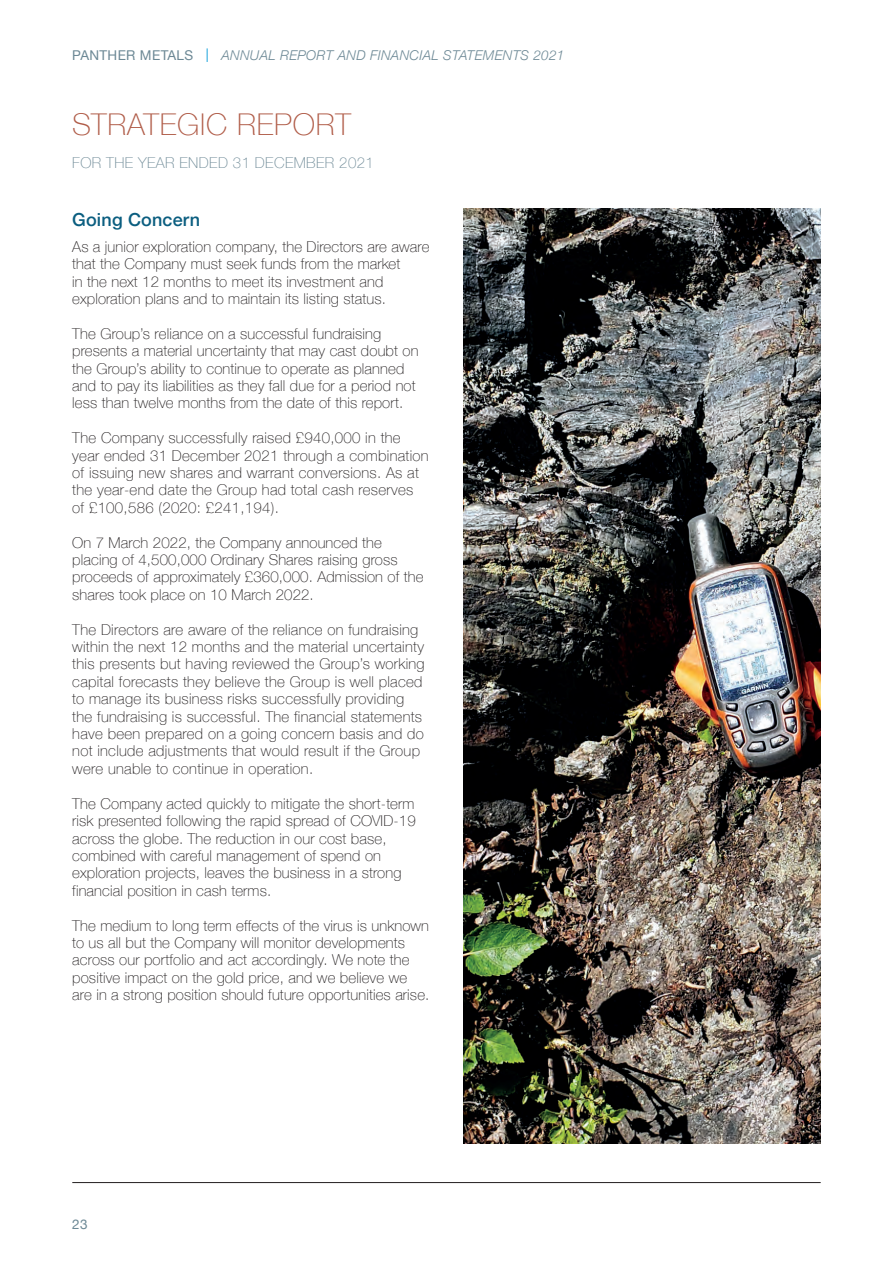
<style>
.page{position:relative;width:893px;height:1263px;background:#fff}
.page>*{position:absolute;margin:0;border:0;box-sizing:border-box;transform-origin:0 0}
.Page_Header{font:100 30px "Helvetica Neue";letter-spacing:.025em;color:#b05c48}
.t1{font:500 18px "Helvetica Neue";letter-spacing:.01em;color:#0b5e80}
.t2{font:100 15px/17.4px "Helvetica Neue";letter-spacing:.01em;color:#231f20}
.Financial_Sub_Header{font:100 15px "Helvetica Neue";letter-spacing:.025em;color:#6c8895}
.t3{font:italic 300 13.5px "Helvetica Neue";letter-spacing:.025em;color:#6c8895}
.t4{font:13.5px "Helvetica Neue";color:#6c8895}
.s1{font-weight:400;font-style:normal}
.s2{font-weight:400;font-style:normal;color:#12a0db}
</style>
<div class="page">
<hr style="left:72px;top:1182px;width:749px;height:1px;background:#231f20">
<img style="left:463px;top:208px;width:358px;height:936px">
<p class="t3" style="left:72px;top:44px;width:494px"><span class="s1">PANTHER METALS</span> <span class="s2">|</span> ANNUAL REPORT AND FINANCIAL STATEMENTS 2021</p>
<p class="Page_Header" style="left:72px;top:102px;width:280px">STRATEGIC REPORT</p>
<p class="Financial_Sub_Header" style="left:72px;top:151px;width:303px">FOR THE YEAR ENDED 31 DECEMBER 2021</p>
<p class="t1" style="left:72px;top:205px;width:129px">Going Concern</p>
<p class="t2" style="left:72px;top:237px;width:359px">As a junior exploration company, the Directors are aware that the Company must seek funds from the market<br>in the next 12 months to meet its investment and exploration plans and to maintain its listing status.</p>
<p class="t2" style="left:72px;top:324px;width:348px">The Group’s reliance on a successful fundraising presents a material uncertainty that may cast doubt on the Group’s ability to continue to operate as planned and to pay its liabilities as they fall due for a period not less than twelve months from the date of this report.</p>
<p class="t2" style="left:72px;top:429px;width:358px">The Company successfully raised £940,000 in the year ended 31 December 2021 through a combination of issuing new shares and warrant conversions. As at the year-end date the Group had total cash reserves of £100,586 (2020: £241,194).</p>
<p class="t2" style="left:72px;top:533px;width:353px">On 7 March 2022, the Company announced the placing of 4,500,000 Ordinary Shares raising gross proceeds of approximately £360,000. Admission of the shares took place on 10 March 2022.</p>
<p class="t2" style="left:72px;top:620px;width:354px">The Directors are aware of the reliance on fundraising within the next 12 months and the material uncertainty this presents but having reviewed the Group’s working capital forecasts they believe the Group is well placed to manage its business risks successfully providing the fundraising is successful. The financial statements have been prepared on a going concern basis and do not include adjustments that would result if the Group were unable to continue in operation.</p>
<p class="t2" style="left:72px;top:794px;width:345px">The Company acted quickly to mitigate the short-term risk presented following the rapid spread of COVID-19 across the globe. The reduction in our cost base, combined with careful management of spend on exploration projects, leaves the business in a strong financial position in cash terms.</p>
<p class="t2" style="left:72px;top:916px;width:359px">The medium to long term effects of the virus is unknown to us all but the Company will monitor developments across our portfolio and act accordingly. We note the positive impact on the gold price, and we believe we are in a strong position should future opportunities arise.</p>
<p class="t4" style="left:72px;top:1215px;width:17px">23</p>
</div>
